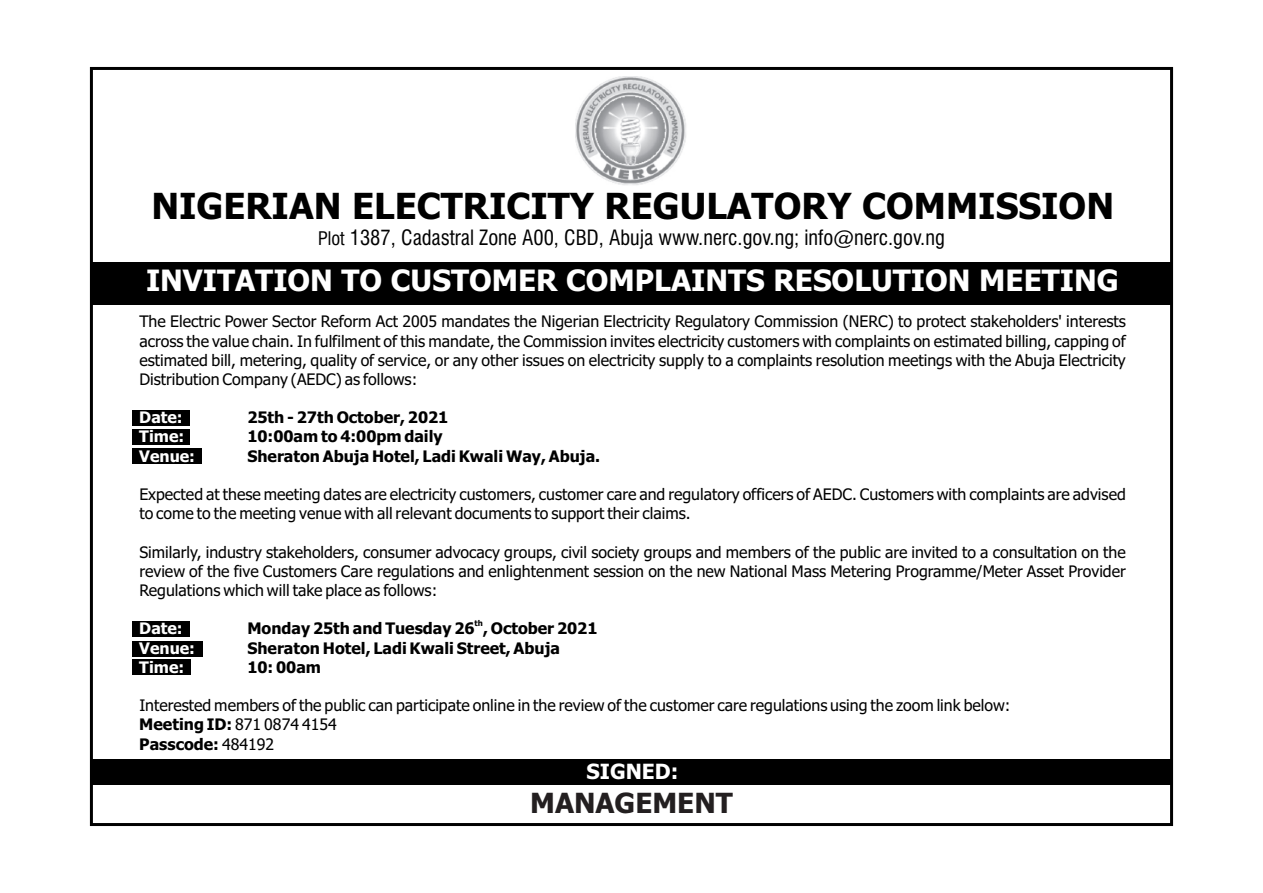
<style>
.page{position:relative;width:1263px;height:893px;background:#fff}
.page>*{position:absolute;margin:0;border:0;box-sizing:border-box;transform-origin:0 0}
.t1{font:700 36px "Tahoma";color:#000}
.t2{font:700 29.4px "Tahoma";color:#fff}
.t3{font:700 27.75px "Tahoma";color:#231f20}
.t4{font:700 21px "Tahoma";color:#fff}
.t5{font:condensed 20.55px "Swiss 721 BT";color:#000}
.t6{font:15.9px/19.2px "Tahoma";color:#000;text-align:justify}
.t7{font:700 15.9px/19.2px "Tahoma";color:#000}
.t8{font:700 15.9px/19.2px "Tahoma";color:#fff}
.t9{font:700 7.95px "Tahoma";color:#000}
.s1{font-size:18.3px}
.s2{font-weight:700}
</style>
<div class="page">
<div style="left:91px;top:262px;width:1080px;height:43px;background:#000"></div>
<div style="left:91px;top:759px;width:1080px;height:26px;background:#000"></div>
<img style="left:576px;top:77px;width:110px;height:108px">
<div style="left:132px;top:410px;width:58px;height:15px;background:#000"></div>
<div style="left:132px;top:429px;width:58px;height:16px;background:#000"></div>
<div style="left:132px;top:448px;width:69px;height:16px;background:#000"></div>
<div style="left:132px;top:622px;width:58px;height:15px;background:#000"></div>
<div style="left:132px;top:641px;width:71px;height:16px;background:#000"></div>
<div style="left:132px;top:660px;width:59px;height:15px;background:#000"></div>
<h1 class="t1" style="left:151px;top:191px;width:964px">NIGERIAN ELECTRICITY REGULATORY COMMISSION</h1>
<p class="t5" style="left:318px;top:230px;width:628px"><span class="s1">Plot</span> 1387, Cadastral Zone A00, CBD, Abuja www.nerc.gov.ng; info@nerc.gov.ng</p>
<h2 class="t2" style="left:146px;top:269px;width:974px">INVITATION TO CUSTOMER COMPLAINTS RESOLUTION MEETING</h2>
<p class="t6" style="left:139px;top:313px;width:988px">The Electric Power Sector Reform Act 2005 mandates the Nigerian Electricity Regulatory Commission (NERC) to protect stakeholders' interests across the value chain. In fulfilment of this mandate, the Commission invites electricity customers with complaints on estimated billing, capping of estimated bill, metering, quality of service, or any other issues on electricity supply to a complaints resolution meetings with the Abuja Electricity Distribution Company (AEDC) as follows:</p>
<p class="t7" style="left:247px;top:409px;width:354px">25th - 27th October, 2021<br>10:00am to 4:00pm daily<br>Sheraton Abuja Hotel, Ladi Kwali Way, Abuja.</p>
<p class="t6" style="left:139px;top:486px;width:988px">Expected at these meeting dates are electricity customers, customer care and regulatory officers of AEDC. Customers with complaints are advised to come to the meeting venue with all relevant documents to support their claims.</p>
<p class="t6" style="left:139px;top:544px;width:988px">Similarly, industry stakeholders, consumer advocacy groups, civil society groups and members of the public are invited to a consultation on the review of the five Customers Care regulations and enlightenment session on the new National Mass Metering Programme/Meter Asset Provider Regulations which will take place as follows:</p>
<p class="t9" style="left:475px;top:620px;width:10px">th</p>
<p class="t8" style="left:139px;top:409px;width:57px">Date:<br>Time:<br>Venue:</p>
<p class="t7" style="left:247px;top:620px;width:352px">Monday 25th and Tuesday 26 , October 2021<br>Sheraton Hotel, Ladi Kwali Street, Abuja<br>10: 00am</p>
<p class="t6" style="left:139px;top:697px;width:873px;text-align:left">Interested members of the public can participate online in the review of the customer care regulations using the zoom link below:<br><span class="s2">Meeting ID:</span> 871 0874 4154<br><span class="s2">Passcode:</span> 484192</p>
<p class="t8" style="left:139px;top:620px;width:57px">Date:<br>Venue:<br>Time:</p>
<h3 class="t4" style="left:587px;top:763px;width:93px">SIGNED:</h3>
<h3 class="t3" style="left:530px;top:792px;width:204px">MANAGEMENT</h3>
</div>
